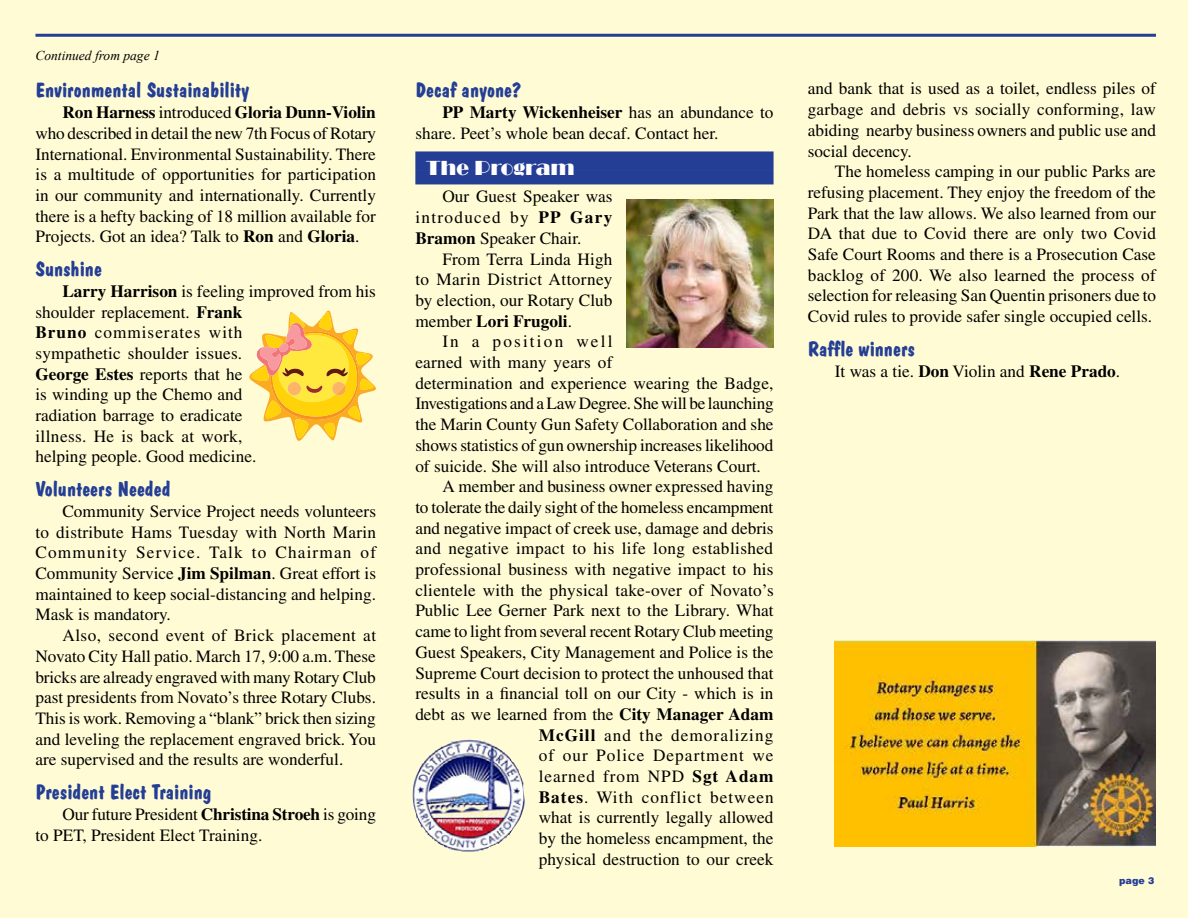
<style>
.page{position:relative;width:1188px;height:918px;background:#fffcd5}
.page>*{position:absolute;margin:0;border:0;box-sizing:border-box;transform-origin:0 0}
.t1{font:21px "Dom Bold BT";letter-spacing:.01em;color:#243e95}
.t2{font:21px "Broadway";color:#fff}
.t3{font:17.25px/20.7px "Times";color:#000;text-align:justify}
.t4{font:17.25px "Times";letter-spacing:.06em;color:#000}
.t5{font:17.25px "Times";letter-spacing:.025em;color:#000}
.t6{font:17.25px "Times";letter-spacing:.055em;color:#000}
.t7{font:17.25px "Times";letter-spacing:.125em;color:#000}
.t8{font:italic 13.5px "Times New Roman";color:#000}
.t9{font:900 9.45px "Swiss 721 BT";color:#243e95}
.s1{font-weight:700}
</style>
<div class="page">
<hr style="left:35px;top:34px;width:1121px;height:3px;background:#243e95">
<div style="left:415px;top:151px;width:359px;height:20px;background:#243e95"></div>
<div style="left:415px;top:171px;width:359px;height:13px;background:#243e95"></div>
<svg style="left:249px;top:310px;width:127px;height:131px"></svg>
<img style="left:835px;top:640px;width:321px;height:207px">
<img style="left:626px;top:200px;width:148px;height:147px">
<img style="left:412px;top:739px;width:113px;height:113px">
<p class="t8" style="left:35px;top:46px;width:126px">Continued from page 1</p>
<p class="t1" style="left:35px;top:78px;width:215px">Environmental Sustainability</p>
<p class="t3" style="left:35px;top:102px;width:342px;text-indent:27px"><span class="s1">Ron Harness</span> introduced <span class="s1">Gloria Dunn-Violin </span>who described in detail the new 7th Focus of Rotary International. Environmental Sustainability. There is a multitude of opportunities for participation in our community and internationally. Currently there is a hefty backing of 18 million available for Projects. Got an idea? Talk to <span class="s1">Ron</span> and <span class="s1">Gloria</span>.</p>
<p class="t1" style="left:35px;top:256px;width:68px">Sunshine</p>
<p class="t3" style="left:35px;top:281px;width:342px;text-align:left;text-indent:27px"><span class="s1">Larry Harrison</span> is feeling improved from his shoulder replacement. <span class="s1">Frank<br>Bruno</span> commiserates with<br>sympathetic shoulder issues.<br><span class="s1">George Estes</span> reports that he<br>is winding up the Chemo and<br>radiation barrage to eradicate<br>illness. He is back at work,<br>helping people. Good medicine.</p>
<p class="t1" style="left:35px;top:476px;width:136px">Volunteers Needed</p>
<p class="t3" style="left:35px;top:501px;width:342px;text-indent:27px">Community Service Project needs volunteers to distribute Hams Tuesday with North Marin Community Service. Talk to Chairman of Community Service <span class="s1">Jim Spilman</span>. Great effort is maintained to keep social-distancing and helping.<br>Mask is mandatory.</p>
<p class="t3" style="left:35px;top:625px;width:342px;text-indent:27px">Also, second event of Brick placement at Novato City Hall patio. March 17, 9:00 a.m. These bricks are already engraved with many Rotary Club past presidents from Novato’s three Rotary Clubs.<br>This is work. Removing a “blank” brick then sizing and leveling the replacement engraved brick. You are supervised and the results are wonderful.</p>
<p class="t1" style="left:35px;top:779px;width:177px">President Elect Training</p>
<p class="t3" style="left:35px;top:804px;width:342px;text-indent:27px">Our future President <span class="s1">Christina Stroeh</span> is going to PET, President Elect Training.</p>
<p class="t1" style="left:415px;top:78px;width:107px">Decaf anyone?</p>
<p class="t3" style="left:415px;top:102px;width:360px;text-indent:27px"><span class="s1">PP Marty Wickenheiser</span> has an abundance to share. Peet’s whole bean decaf. Contact her.</p>
<p class="t2" style="left:426px;top:156px;width:150px">The Program</p>
<p class="t3" style="left:415px;top:186px;width:199px;text-indent:27px">Our Guest Speaker was introduced by <span class="s1">PP Gary Bramon</span> Speaker Chair.</p>
<p class="t3" style="left:415px;top:248px;width:199px;text-indent:27px">From Terra Linda High to Marin District Attorney by election, our Rotary Club member <span class="s1">Lori Frugoli</span>.</p>
<p class="t7" style="left:442px;top:332px;width:172px">In a position well</p>
<p class="t3" style="left:415px;top:352px;width:199px">earned with many years of</p>
<p class="t3" style="left:415px;top:373px;width:360px">determination and experience wearing the Badge,</p>
<p class="t3" style="left:415px;top:393px;width:360px">Investigations and a Law Degree. She will be launching</p>
<p class="t3" style="left:415px;top:414px;width:360px">the Marin County Gun Safety Collaboration and she</p>
<p class="t3" style="left:415px;top:435px;width:360px">shows statistics of gun ownership increases likelihood</p>
<p class="t3" style="left:415px;top:455px;width:347px">of suicide. She will also introduce Veterans Court.</p>
<p class="t3" style="left:442px;top:476px;width:333px">A member and business owner expressed having</p>
<p class="t3" style="left:415px;top:497px;width:359px">to tolerate the daily sight of the homeless encampment</p>
<p class="t3" style="left:415px;top:517px;width:360px">and negative impact of creek use, damage and debris</p>
<p class="t5" style="left:415px;top:539px;width:359px">and negative impact to his life long established</p>
<p class="t3" style="left:415px;top:559px;width:360px">professional business with negative impact to his</p>
<p class="t3" style="left:415px;top:580px;width:360px">clientele with the physical take-over of Novato’s</p>
<p class="t3" style="left:415px;top:600px;width:360px">Public Lee Gerner Park next to the Library. What</p>
<p class="t3" style="left:415px;top:621px;width:360px">came to light from several recent Rotary Club meeting</p>
<p class="t3" style="left:415px;top:642px;width:360px">Guest Speakers, City Management and Police is the</p>
<p class="t3" style="left:415px;top:662px;width:360px">Supreme Court decision to protect the unhoused that</p>
<p class="t3" style="left:415px;top:683px;width:360px">results in a financial toll on our City - which is in</p>
<p class="t3" style="left:415px;top:704px;width:360px">debt as we learned from the <span class="s1">City Manager Adam</span></p>
<p class="t4" style="left:539px;top:725px;width:236px"><span class="s1">McGill</span> and the demoralizing</p>
<p class="t4" style="left:539px;top:746px;width:236px">of our Police Department we</p>
<p class="t6" style="left:539px;top:767px;width:236px">learned from NPD <span class="s1">Sgt Adam</span></p>
<p class="t4" style="left:539px;top:787px;width:236px"><span class="s1">Bates</span>. With conflict between</p>
<p class="t3" style="left:539px;top:807px;width:236px">what is currently legally allowed</p>
<p class="t3" style="left:539px;top:828px;width:236px">by the homeless encampment, the</p>
<p class="t3" style="left:539px;top:849px;width:236px">physical destruction to our creek</p>
<p class="t3" style="left:808px;top:78px;width:350px">and bank that is used as a toilet, endless piles of garbage and debris vs socially conforming, law abiding nearby business owners and public use and social decency.</p>
<p class="t3" style="left:808px;top:161px;width:350px;text-indent:27px">The homeless camping in our public Parks are refusing placement. They enjoy the freedom of the Park that the law allows. We also learned from our DA that due to Covid there are only two Covid Safe Court Rooms and there is a Prosecution Case backlog of 200. We also learned the process of selection for releasing San Quentin prisoners due to Covid rules to provide safer single occupied cells.</p>
<p class="t1" style="left:808px;top:336px;width:108px">Raffle winners</p>
<p class="t3" style="left:835px;top:361px;width:287px">It was a tie. <span class="s1">Don</span> Violin and <span class="s1">Rene Prado</span>.</p>
<p class="t9" style="left:1119px;top:875px;width:37px">page 3</p>
</div>
